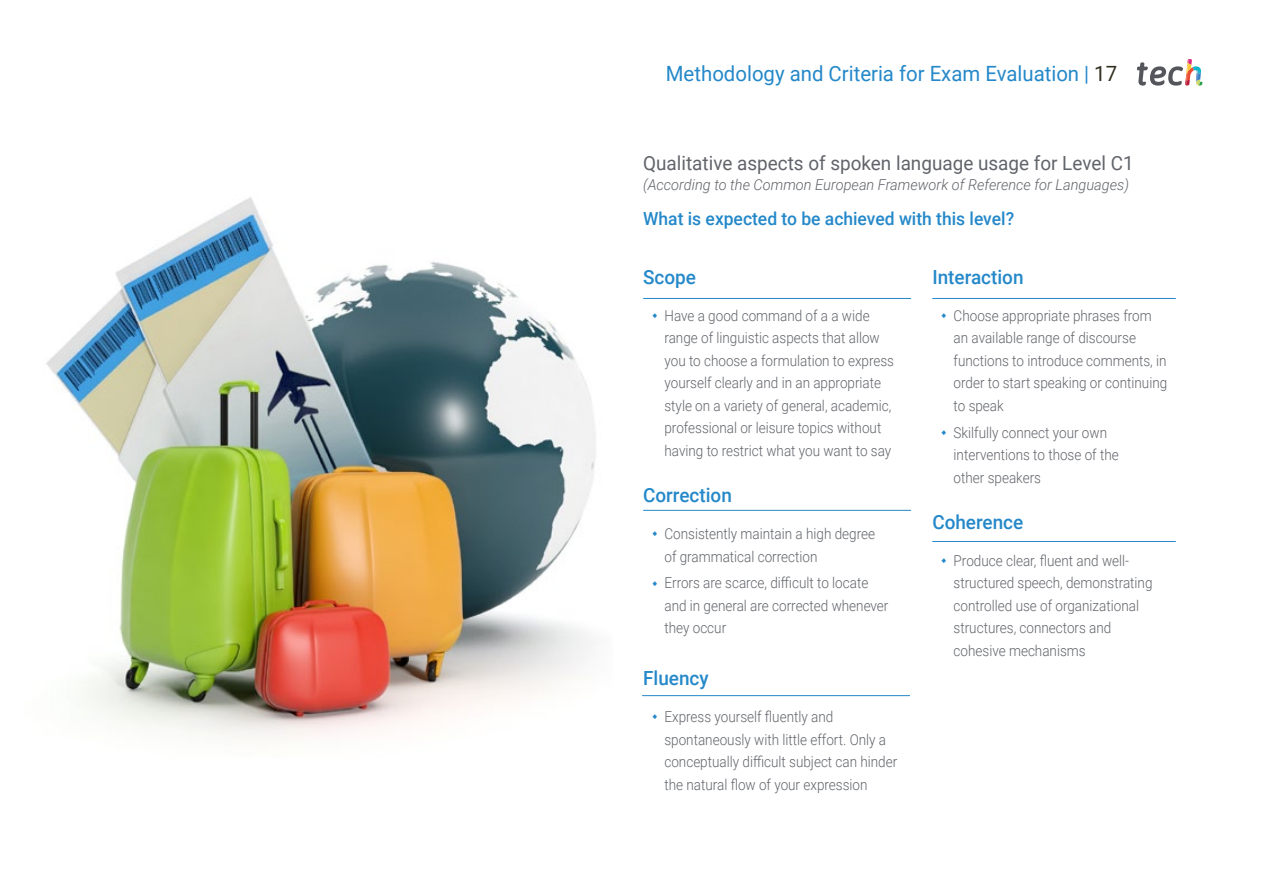
<style>
.page{position:relative;width:1263px;height:893px;background:#fff}
.page>*{position:absolute;margin:0;border:0;box-sizing:border-box;transform-origin:0 0}
.t1{font:21px "Roboto";color:#2488c9}
.t2{font:19.5px "Roboto";color:#61646a}
.t3{font:500 19.5px "Roboto";color:#2488c9}
.t4{font:500 18px "Roboto";color:#2488c9}
.t5{font:300 15px/22.5px "Roboto";color:#61646a;scale:.9 1}
.t6{font:italic 300 15px "Roboto";color:#61646a}
.s1{color:#312e20}
</style>
<div class="page">
<svg style="left:1137px;top:59px;width:65px;height:27px"></svg>
<img style="left:46px;top:197px;width:550px;height:543px">
<hr style="left:643px;top:298px;width:268px;height:1px;background:#2488c9">
<hr style="left:932px;top:298px;width:244px;height:1px;background:#2488c9">
<hr style="left:643px;top:510px;width:268px;height:1px;background:#2488c9">
<hr style="left:932px;top:541px;width:244px;height:1px;background:#2488c9">
<hr style="left:642px;top:695px;width:268px;height:1px;background:#2488c9">
<h1 class="t1" style="left:666px;top:59px;width:453px">Methodology and Criteria for Exam Evaluation | <span class="s1">17</span></h1>
<h2 class="t2" style="left:643px;top:149px;width:492px">Qualitative aspects of spoken language usage for Level C1</h2>
<p class="t6" style="left:643px;top:175px;width:487px">(According to the Common European Framework of Reference for Languages)</p>
<p class="t4" style="left:643px;top:206px;width:372px">What is expected to be achieved with this level?</p>
<h2 class="t3" style="left:643px;top:263px;width:54px">Scope</h2>
<p class="t5" style="left:664px;top:304px;width:257px">Have a good command of a a wide range of linguistic aspects that allow you to choose a formulation to express yourself clearly and in an appropriate style on a variety of general, academic, professional or leisure topics without having to restrict what you want to say</p>
<h2 class="t3" style="left:643px;top:481px;width:90px">Correction</h2>
<p class="t5" style="left:664px;top:522px;width:236px">Consistently maintain a high degree of grammatical correction</p>
<p class="t5" style="left:664px;top:571px;width:250px">Errors are scarce, difficult to locate and in general are corrected whenever they occur</p>
<h2 class="t3" style="left:643px;top:664px;width:67px">Fluency</h2>
<p class="t5" style="left:664px;top:705px;width:260px">Express yourself fluently and spontaneously with little effort. Only a conceptually difficult subject can hinder the natural flow of your expression</p>
<h2 class="t3" style="left:932px;top:263px;width:93px">Interaction</h2>
<p class="t5" style="left:954px;top:304px;width:239px">Choose appropriate phrases from an available range of discourse functions to introduce comments, in order to start speaking or continuing to speak</p>
<p class="t5" style="left:954px;top:420px;width:185px">Skilfully connect your own interventions to those of the other speakers</p>
<h2 class="t3" style="left:932px;top:508px;width:92px">Coherence</h2>
<p class="t5" style="left:954px;top:549px;width:222px">Produce clear, fluent and well&shy;structured speech, demonstrating controlled use of organizational structures, connectors and cohesive mechanisms</p>
</div>
